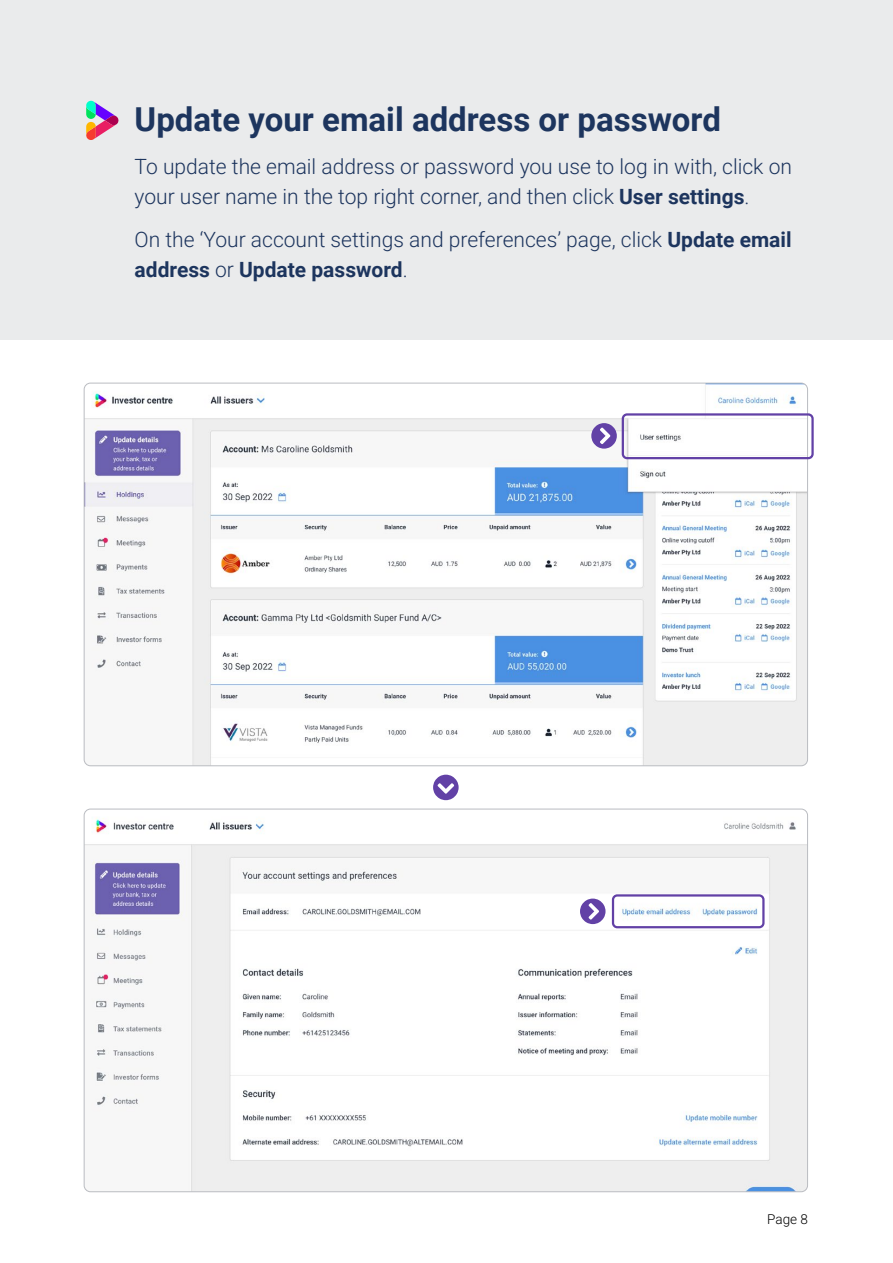
<style>
.page{position:relative;width:893px;height:1263px;background:#fff}
.page>*{position:absolute;margin:0;border:0;box-sizing:border-box;transform-origin:0 0}
.t1{font:700 33px "Roboto";color:#1d355e}
.t2{font:21px/30px "Roboto";color:#1d355e}
.t3{font:13.5px "Roboto";color:#000}
.s1{font-weight:700}
</style>
<div class="page">
<div style="left:0;top:0;width:893px;height:340px;background:#eaebec"></div>
<svg style="left:86px;top:101px;width:33px;height:39px"></svg>
<img style="left:84px;top:383px;width:722px;height:383px">
<img style="left:84px;top:809px;width:722px;height:383px">
<div style="left:622px;top:413px;width:192px;height:46px;border:2px solid #6241a6;border-radius:4px"></div>
<svg style="left:591px;top:423px;width:26px;height:26px"></svg>
<div style="left:612px;top:894px;width:153px;height:34px;border:2px solid #6241a6;border-radius:4px"></div>
<svg style="left:580px;top:898px;width:25px;height:26px"></svg>
<svg style="left:433px;top:775px;width:26px;height:25px"></svg>
<h1 class="t1" style="left:135px;top:96px;width:588px">Update your email address or password</h1>
<p class="t2" style="left:135px;top:151px;width:659px">To update the email address or password you use to log in with, click on your user name in the top right corner, and then click <span class="s1">User settings</span>.</p>
<p class="t2" style="left:135px;top:223px;width:658px">On the ‘Your account settings and preferences’ page, click <span class="s1">Update email address</span> or <span class="s1">Update password</span>.</p>
<p class="t3" style="left:767px;top:1210px;width:42px">Page 8</p>
</div>
